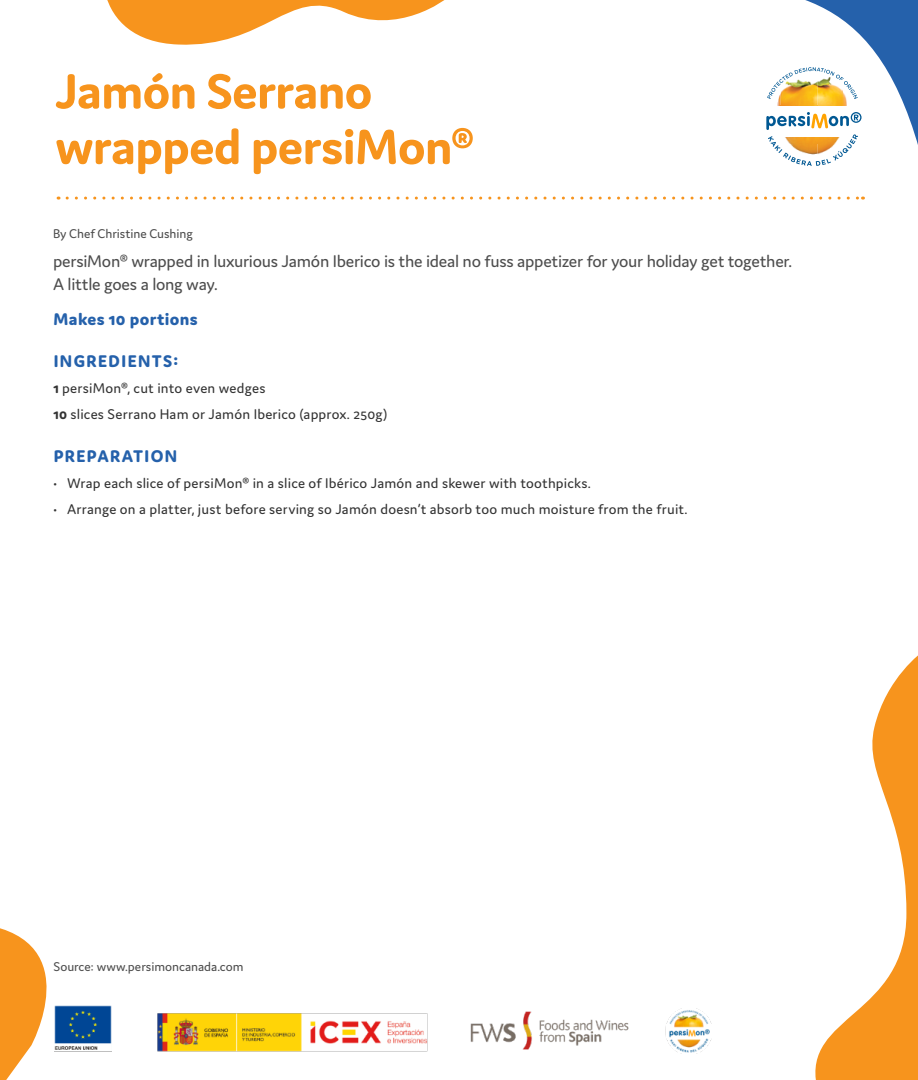
<style>
.page{position:relative;width:918px;height:1080px;background:#fff}
.page>*{position:absolute;margin:0;border:0;box-sizing:border-box;transform-origin:0 0}
.heading{font:700 52.5px/55.5px "Domus";letter-spacing:-.015em;color:#f7941d}
.about{font:18px/22.5px "Domus";letter-spacing:-.015em;color:#4d4d4d}
.subhead{font:800 18px "Domus";letter-spacing:.08em;color:#2561ab}
.serving_size{font:800 18px "Domus";letter-spacing:.02em;color:#2561ab}
.ingredients{font:15px "Domus";letter-spacing:.01em;color:#333}
.source{font:13.5px "Domus";color:#4d4d4d}
.about-2{font:13.5px "Domus";letter-spacing:-.005em;color:#4d4d4d}
.s1{font-weight:700}
</style>
<div class="page">
<img style="left:87px;top:1005px;width:624px;height:49px">
<svg style="left:581px;top:0;width:337px;height:200px"></svg>
<svg style="left:0;top:928px;width:87px;height:152px"></svg>
<svg style="left:815px;top:655px;width:103px;height:425px"></svg>
<svg style="left:107px;top:0;width:338px;height:45px"></svg>
<img style="left:761px;top:140px;width:2px;height:32px">
<img style="left:862px;top:140px;width:2px;height:32px">
<img style="left:763px;top:144px;width:2px;height:28px">
<img style="left:765px;top:147px;width:1px;height:25px">
<img style="left:781px;top:99px;width:62px;height:7px">
<img style="left:779px;top:99px;width:2px;height:7px">
<img style="left:843px;top:99px;width:4px;height:7px">
<img style="left:777px;top:99px;width:2px;height:7px">
<img style="left:847px;top:99px;width:2px;height:7px">
<img style="left:775px;top:99px;width:2px;height:7px">
<img style="left:849px;top:99px;width:2px;height:7px">
<img style="left:773px;top:99px;width:2px;height:7px">
<img style="left:851px;top:99px;width:2px;height:7px">
<img style="left:771px;top:99px;width:2px;height:7px">
<img style="left:853px;top:99px;width:2px;height:7px">
<img style="left:769px;top:99px;width:2px;height:7px">
<img style="left:855px;top:99px;width:2px;height:7px">
<img style="left:767px;top:99px;width:2px;height:7px">
<img style="left:765px;top:99px;width:2px;height:48px">
<img style="left:858px;top:99px;width:2px;height:7px">
<img style="left:763px;top:99px;width:2px;height:45px">
<img style="left:860px;top:99px;width:2px;height:7px">
<img style="left:761px;top:99px;width:2px;height:41px">
<img style="left:862px;top:99px;width:2px;height:41px">
<div style="left:757px;top:106px;width:111px;height:30px;background:#fff"></div>
<svg style="left:766px;top:112px;width:96px;height:60px"></svg>
<svg style="left:761px;top:67px;width:103px;height:32px"></svg>
<svg style="left:67px;top:197px;width:796px;height:3px"></svg>
<p class="heading" style="left:55px;top:63px;width:420px">Jamón Serrano wrapped persiMon®</p>
<p class="about-2" style="left:53px;top:226px;width:141px">By Chef Christine Cushing</p>
<p class="about" style="left:53px;top:250px;width:741px">persiMon® wrapped in luxurious Jamón Iberico is the ideal no fuss appetizer for your holiday get together.<br>A little goes a long way.</p>
<p class="serving_size" style="left:54px;top:309px;width:146px">Makes 10 portions</p>
<p class="subhead" style="left:54px;top:351px;width:126px">INGREDIENTS:</p>
<p class="ingredients" style="left:54px;top:380px;width:214px"><span class="s1">1</span> persiMon®, cut into even wedges</p>
<p class="ingredients" style="left:54px;top:406px;width:335px"><span class="s1">10</span> slices Serrano Ham or Jamón Iberico (approx. 250g)</p>
<p class="subhead" style="left:54px;top:446px;width:125px">PREPARATION</p>
<p class="ingredients" style="left:54px;top:475px;width:539px">• Wrap each slice of persiMon® in a slice of Ibérico Jamón and skewer with toothpicks.</p>
<p class="ingredients" style="left:54px;top:501px;width:636px">• Arrange on a platter, just before serving so Jamón doesn’t absorb too much moisture from the fruit.</p>
<p class="source" style="left:54px;top:959px;width:191px">Source: www.persimoncanada.com</p>
</div>
